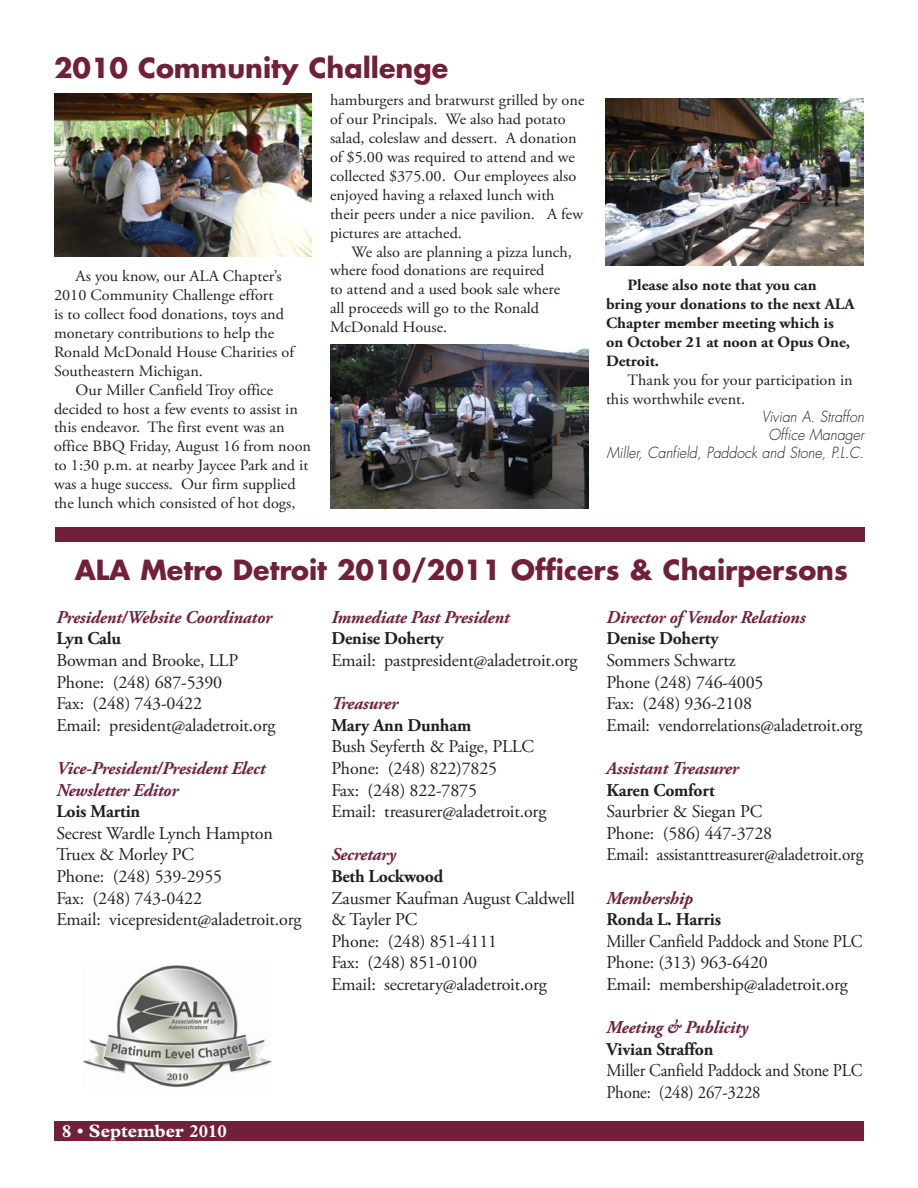
<style>
.page{position:relative;width:918px;height:1188px;background:#fff}
.page>*{position:absolute;margin:0;border:0;box-sizing:border-box;transform-origin:0 0}
.Headline{font:700 27px "Futura";color:#702039}
.Body_text{font:18px/21.6px "Adobe Garamond Pro";letter-spacing:-.01em;color:#231f20}
.Body_text-2{font:italic 700 18px "Adobe Garamond Pro";letter-spacing:-.01em;color:#702039}
.Body_text-3{font:700 18px "Adobe Garamond Pro";letter-spacing:-.01em;color:#231f20}
.Body_text-4{font:18px "Adobe Garamond Pro";letter-spacing:-.01em;color:#231f20;scale:.93 1}
.Body_text-5{font:18px "Adobe Garamond Pro";letter-spacing:-.01em;color:#231f20;scale:.95 1}
.t1{font:700 18px "Plantin";color:#fff}
.Body_text-6{font:15.75px/18.9px "Adobe Garamond Pro";color:#231f20}
.Body_text-7{font:700 15.75px/18.9px "Adobe Garamond Pro";color:#231f20}
.Byline{font:italic 300 15px "Futura";color:#231f20;scale:.94 1}
</style>
<div class="page">
<div style="left:54px;top:1121px;width:810px;height:20px;background:#702039"></div>
<div style="left:55px;top:527px;width:810px;height:15px;background:#702039"></div>
<img style="left:83px;top:965px;width:188px;height:123px">
<img style="left:331px;top:344px;width:257px;height:164px">
<img style="left:606px;top:98px;width:258px;height:168px">
<img style="left:54px;top:94px;width:258px;height:162px">
<p class="Headline" style="left:54px;top:50px;width:396px">2010 Community Challenge</p>
<p class="Body_text-6" style="left:54px;top:267px;width:242px;text-indent:22px">As you know, our ALA Chapter’s<br>2010 Community Challenge effort<br>is to collect food donations, toys and monetary contributions to help the<br>Ronald McDonald House Charities of<br>Southeastern Michigan.</p>
<p class="Body_text-6" style="left:54px;top:381px;width:259px;text-indent:22px">Our Miller Canfield Troy office decided to host a few events to assist in this endeavor. The first event was an office BBQ Friday, August 16 from noon to 1:30 p.m. at nearby Jaycee Park and it was a huge success. Our firm supplied the lunch which consisted of hot dogs,</p>
<p class="Body_text-6" style="left:330px;top:92px;width:256px">hamburgers and bratwurst grilled by one of our Principals. We also had potato salad, coleslaw and dessert. A donation of $5.00 was required to attend and we collected $375.00. Our employees also enjoyed having a relaxed lunch with their peers under a nice pavilion. A few pictures are attached.</p>
<p class="Body_text-6" style="left:330px;top:243px;width:243px;text-indent:22px">We also are planning a pizza lunch, where food donations are required<br>to attend and a used book sale where all proceeds will go to the Ronald<br>McDonald House.</p>
<p class="Body_text-7" style="left:606px;top:276px;width:250px;text-indent:22px">Please also note that you can bring your donations to the next ALA<br>Chapter member meeting which is on October 21 at noon at Opus One,<br>Detroit.</p>
<p class="Body_text-6" style="left:606px;top:371px;width:248px;text-indent:22px">Thank you for your participation in this worthwhile event.</p>
<p class="Byline" style="left:762px;top:407px;width:110px">Vivian A. Straffon</p>
<p class="Byline" style="left:768px;top:425px;width:103px">Office Manager</p>
<p class="Byline" style="left:607px;top:443px;width:275px">Miller, Canfield, Paddock and Stone, P.L.C.</p>
<p class="Headline" style="left:75px;top:551px;width:775px">ALA Metro Detroit 2010/2011 Officers &amp; Chairpersons</p>
<p class="Body_text-2" style="left:56px;top:607px;width:217px">President/Website Coordinator</p>
<p class="Body_text-3" style="left:56px;top:628px;width:66px">Lyn Calu</p>
<p class="Body_text" style="left:56px;top:650px;width:183px">Bowman and Brooke, LLP</p>
<p class="Body_text" style="left:56px;top:672px;width:167px">Phone: (248) 687-5390</p>
<p class="Body_text" style="left:56px;top:693px;width:147px">Fax: (248) 743-0422</p>
<p class="Body_text" style="left:56px;top:715px;width:221px">Email: president@aladetroit.org</p>
<p class="Body_text-2" style="left:56px;top:758px;width:210px">Vice-President/President Elect</p>
<p class="Body_text-2" style="left:56px;top:779px;width:123px">Newsletter Editor</p>
<p class="Body_text-3" style="left:56px;top:801px;width:86px">Lois Martin</p>
<p class="Body_text" style="left:56px;top:823px;width:218px">Secrest Wardle Lynch Hampton<br>Truex &amp; Morley PC</p>
<p class="Body_text" style="left:56px;top:866px;width:167px">Phone: (248) 539-2955</p>
<p class="Body_text" style="left:56px;top:888px;width:147px">Fax: (248) 743-0422</p>
<p class="Body_text" style="left:56px;top:909px;width:247px">Email: vicepresident@aladetroit.org</p>
<p class="Body_text-2" style="left:331px;top:607px;width:180px">Immediate Past President</p>
<p class="Body_text-3" style="left:331px;top:628px;width:114px">Denise Doherty</p>
<p class="Body_text" style="left:331px;top:650px;width:248px">Email: pastpresident@aladetroit.org</p>
<p class="Body_text-2" style="left:331px;top:693px;width:68px">Treasurer</p>
<p class="Body_text-3" style="left:331px;top:715px;width:141px">Mary Ann Dunham</p>
<p class="Body_text" style="left:331px;top:736px;width:204px">Bush Seyferth &amp; Paige, PLLC</p>
<p class="Body_text" style="left:331px;top:758px;width:167px">Phone: (248) 822)7825</p>
<p class="Body_text" style="left:331px;top:780px;width:147px">Fax: (248) 822-7875</p>
<p class="Body_text" style="left:331px;top:801px;width:217px">Email: treasurer@aladetroit.org</p>
<p class="Body_text-2" style="left:331px;top:844px;width:66px">Secretary</p>
<p class="Body_text-3" style="left:331px;top:866px;width:113px">Beth Lockwood</p>
<p class="Body_text" style="left:331px;top:888px;width:245px">Zausmer Kaufman August Caldwell &amp; Tayler PC</p>
<p class="Body_text" style="left:331px;top:931px;width:167px">Phone: (248) 851-4111</p>
<p class="Body_text" style="left:331px;top:952px;width:147px">Fax: (248) 851-0100</p>
<p class="Body_text" style="left:331px;top:974px;width:217px">Email: secretary@aladetroit.org</p>
<p class="Body_text-2" style="left:606px;top:607px;width:201px">Director of Vendor Relations</p>
<p class="Body_text-3" style="left:606px;top:628px;width:114px">Denise Doherty</p>
<p class="Body_text" style="left:606px;top:650px;width:131px">Sommers Schwartz</p>
<p class="Body_text" style="left:606px;top:672px;width:159px">Phone (248) 746-4005</p>
<p class="Body_text" style="left:606px;top:693px;width:147px">Fax: (248) 936-2108</p>
<p class="Body_text" style="left:606px;top:715px;width:258px">Email: vendorrelations@aladetroit.org</p>
<p class="Body_text-2" style="left:606px;top:758px;width:134px">Assistant Treasurer</p>
<p class="Body_text-3" style="left:606px;top:779px;width:110px">Karen Comfort</p>
<p class="Body_text" style="left:606px;top:801px;width:157px">Saurbrier &amp; Siegan PC</p>
<p class="Body_text" style="left:606px;top:823px;width:167px">Phone: (586) 447-3728</p>
<p class="Body_text-5" style="left:606px;top:844px;width:272px">Email: assistanttreasurer@aladetroit.org</p>
<p class="Body_text-2" style="left:606px;top:887px;width:88px">Membership</p>
<p class="Body_text-3" style="left:606px;top:909px;width:116px">Ronda L. Harris</p>
<p class="Body_text-4" style="left:606px;top:930px;width:277px">Miller Canfield Paddock and Stone PLC</p>
<p class="Body_text" style="left:606px;top:952px;width:163px">Phone: (313) 963-6420</p>
<p class="Body_text" style="left:606px;top:974px;width:243px">Email: membership@aladetroit.org</p>
<p class="Body_text-2" style="left:606px;top:1017px;width:143px">Meeting &amp; Publicity</p>
<p class="Body_text-3" style="left:606px;top:1039px;width:109px">Vivian Straffon</p>
<p class="Body_text-4" style="left:606px;top:1060px;width:277px">Miller Canfield Paddock and Stone PLC</p>
<p class="Body_text-4" style="left:606px;top:1081px;width:167px">Phone: (248) 267-3228</p>
<p class="t1" style="left:62px;top:1120px;width:166px">8 • September 2010</p>
</div>
